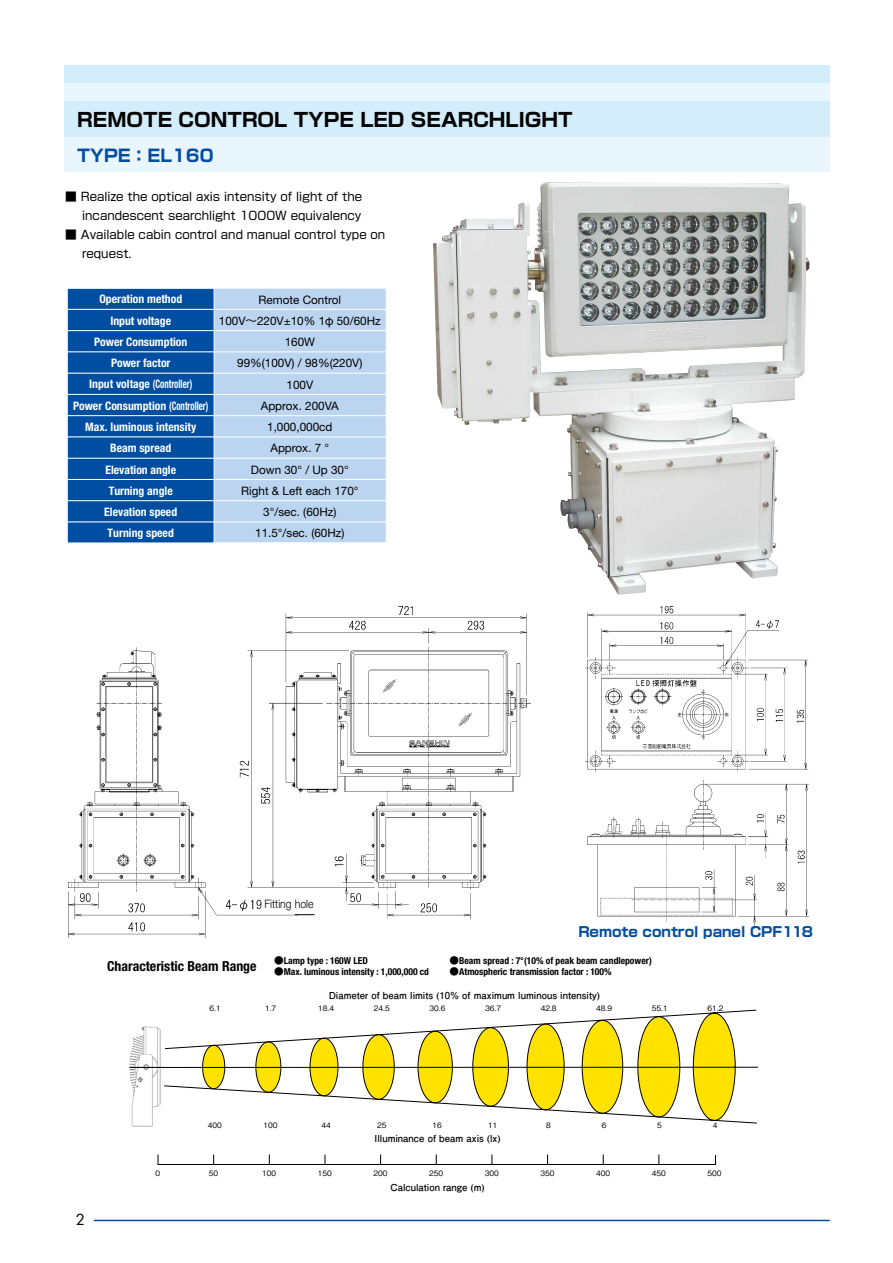
<style>
.page{position:relative;width:893px;height:1263px;background:#fff}
.page>*{position:absolute;margin:0;border:0;box-sizing:border-box;transform-origin:0 0}
.t1{font:19.2px "Shin Go Pro Bold 90 pv RKSJ H";color:#000}
.t2{font:16.95px "Shin Go Pro Bold 90 pv RKSJ H";color:#004ea2}
.t3{font:14.85px "Futura";color:#000}
.t4{font:13.8px "Shin Go Pro Bold 90 pv RKSJ H";color:#004ea2}
.t5{font:700 condensed 13.8px "Helvetica Neue";color:#000}
.t6{font:700 condensed 11.7px/21.3px "Helvetica Neue";color:#fff;text-align:center}
.t7{font:11.7px/21.3px "Helvetica Neue";color:#000;text-align:center}
.t8{font:11.7px/19.2px "Shin Go Pro Regular 90 pv RKSJ H";color:#000;text-align:center}
.t9{font:300 11.7px "Helvetica Neue";color:#000;scale:.9 1}
.t10{font:700 condensed 9.6px "Helvetica Neue";color:#000}
.t11{font:9.6px "Futo Go B101 Pro Bold 90 pv RKSJ H";color:#000}
.t12{font:7.5px "Gothic BBB Pro Medium 90 pv RKSJ H";color:#000}
.s1{font-family:"Shin Go Pro Regular 90 pv RKSJ H"}
.s2{font-family:"Futo Go B101 Pro Bold 90 pv RKSJ H";font-weight:400;font-stretch:normal}
</style>
<div class="page">
<hr style="left:94px;top:1220px;width:735px;height:1px;background:#004ea2">
<div style="left:64px;top:65px;width:765px;height:106px;background:#d3edfb"></div>
<div style="left:64px;top:83px;width:765px;height:18px;background:#eaf6fd"></div>
<div style="left:64px;top:137px;width:765px;height:34px;background:#eaf6fd"></div>
<img style="left:433px;top:182px;width:376px;height:413px">
<div style="left:67px;top:288px;width:320px;height:255px;background:#bbd4ef;border:1px solid #fff"></div>
<div style="left:67px;top:288px;width:147px;height:255px;background:#004ea2;border:1px solid #fff"></div>
<hr style="left:67px;top:309px;width:319px;height:1px;background:#fff">
<hr style="left:67px;top:330px;width:319px;height:1px;background:#fff">
<hr style="left:67px;top:351px;width:319px;height:1px;background:#fff">
<hr style="left:67px;top:373px;width:319px;height:1px;background:#fff">
<hr style="left:67px;top:394px;width:319px;height:1px;background:#fff">
<hr style="left:67px;top:415px;width:319px;height:1px;background:#fff">
<hr style="left:67px;top:437px;width:319px;height:1px;background:#fff">
<hr style="left:67px;top:458px;width:319px;height:1px;background:#fff">
<hr style="left:67px;top:479px;width:319px;height:1px;background:#fff">
<hr style="left:67px;top:500px;width:319px;height:1px;background:#fff">
<hr style="left:67px;top:522px;width:319px;height:1px;background:#fff">
<img style="left:585px;top:606px;width:223px;height:322px">
<img style="left:69px;top:607px;width:461px;height:331px">
<svg style="left:295px;top:914px;width:20px;height:1px"></svg>
<svg style="left:129px;top:1010px;width:629px;height:155px"></svg>
<div style="left:262px;top:897px;width:39px;height:16px;background:#fff"></div>
<h1 class="t1" style="left:77px;top:104px;width:497px">REMOTE CONTROL TYPE LED SEARCHLIGHT</h1>
<h2 class="t2" style="left:75px;top:142px;width:140px">ＴＹＰＥ： EL160</h2>
<p class="t8" style="left:65px;top:185px;width:310px">■ Realize the optical axis intensity of light of the　incandescent searchlight 1000W equivalency</p>
<p class="t8" style="left:82px;top:224px;width:305px;text-align:left;text-indent:-17px">■ Available cabin control and manual control type on request.</p>
<p class="t6" style="left:73px;top:288px;width:137px">Operation method<br>Input voltage<br>Power Consumption<br>Power factor<br>Input voltage (Controller)<br>Power Consumption (Controller)<br>Max. luminous intensity<br>Beam spread<br>Elevation angle<br>Turning angle<br>Elevation speed<br>Turning speed</p>
<p class="t7" style="left:219px;top:289px;width:163px">Remote Control<br>100V<span class="s1">～</span>220V±10% 1φ 50/60Hz<br>160W<br>99%(100V) / 98%(220V)<br>100V<br>Approx. 200VA<br>1,000,000cd<br>Approx. 7 °<br>Down 30° / Up 30°<br>Right &amp; Left each 170°<br>3°/sec. (60Hz)<br>11.5°/sec. (60Hz)</p>
<p class="t5" style="left:107px;top:954px;width:151px">Characteristic Beam Range</p>
<p class="t9" style="left:264px;top:894px;width:56px">Fitting hole</p>
<p class="t10" style="left:274px;top:952px;width:95px"><span class="s2">●</span>Lamp type : 160W LED</p>
<p class="t10" style="left:274px;top:964px;width:156px"><span class="s2">●</span>Max. luminous intensity : 1,000,000 cd</p>
<p class="t4" style="left:578px;top:921px;width:236px">Remote control panel CPF118</p>
<p class="t10" style="left:450px;top:952px;width:204px"><span class="s2">●</span>Beam spread : 7°(10% of peak beam candlepower)</p>
<p class="t10" style="left:450px;top:964px;width:163px"><span class="s2">●</span>Atmospheric transmission factor : 100%</p>
<p class="t11" style="left:329px;top:987px;width:273px">Diameter of beam limits (10% of maximum luminous intensity)</p>
<p class="t12" style="left:209px;top:1002px;width:13px">6.1</p>
<p class="t12" style="left:265px;top:1002px;width:13px">1.7</p>
<p class="t12" style="left:318px;top:1002px;width:17px">18.4</p>
<p class="t12" style="left:374px;top:1002px;width:17px">24.5</p>
<p class="t12" style="left:429px;top:1002px;width:17px">30.6</p>
<p class="t12" style="left:485px;top:1002px;width:17px">36.7</p>
<p class="t12" style="left:541px;top:1002px;width:17px">42.8</p>
<p class="t12" style="left:596px;top:1002px;width:17px">48.9</p>
<p class="t12" style="left:652px;top:1002px;width:17px">55.1</p>
<p class="t12" style="left:707px;top:1002px;width:17px">61.2</p>
<p class="t12" style="left:208px;top:1119px;width:16px">400</p>
<p class="t12" style="left:263px;top:1119px;width:16px">100</p>
<p class="t12" style="left:321px;top:1119px;width:11px">44</p>
<p class="t12" style="left:377px;top:1119px;width:11px">25</p>
<p class="t12" style="left:433px;top:1119px;width:11px">16</p>
<p class="t12" style="left:488px;top:1119px;width:11px">11</p>
<p class="t12" style="left:546px;top:1119px;width:6px">8</p>
<p class="t12" style="left:602px;top:1119px;width:6px">6</p>
<p class="t12" style="left:657px;top:1119px;width:6px">5</p>
<p class="t12" style="left:713px;top:1119px;width:6px">4</p>
<p class="t11" style="left:375px;top:1130px;width:127px">Illuminance of beam axis (lx)</p>
<p class="t12" style="left:156px;top:1167px;width:6px">0</p>
<p class="t12" style="left:209px;top:1167px;width:11px">50</p>
<p class="t12" style="left:262px;top:1167px;width:16px">100</p>
<p class="t12" style="left:318px;top:1167px;width:16px">150</p>
<p class="t12" style="left:374px;top:1167px;width:16px">200</p>
<p class="t12" style="left:429px;top:1167px;width:16px">250</p>
<p class="t12" style="left:485px;top:1167px;width:16px">300</p>
<p class="t12" style="left:541px;top:1167px;width:16px">350</p>
<p class="t12" style="left:596px;top:1167px;width:16px">400</p>
<p class="t12" style="left:652px;top:1167px;width:16px">450</p>
<p class="t12" style="left:707px;top:1167px;width:16px">500</p>
<p class="t3" style="left:76px;top:1209px;width:11px">2</p>
<p class="t11" style="left:390px;top:1180px;width:96px">Calculation range (m)</p>
</div>
